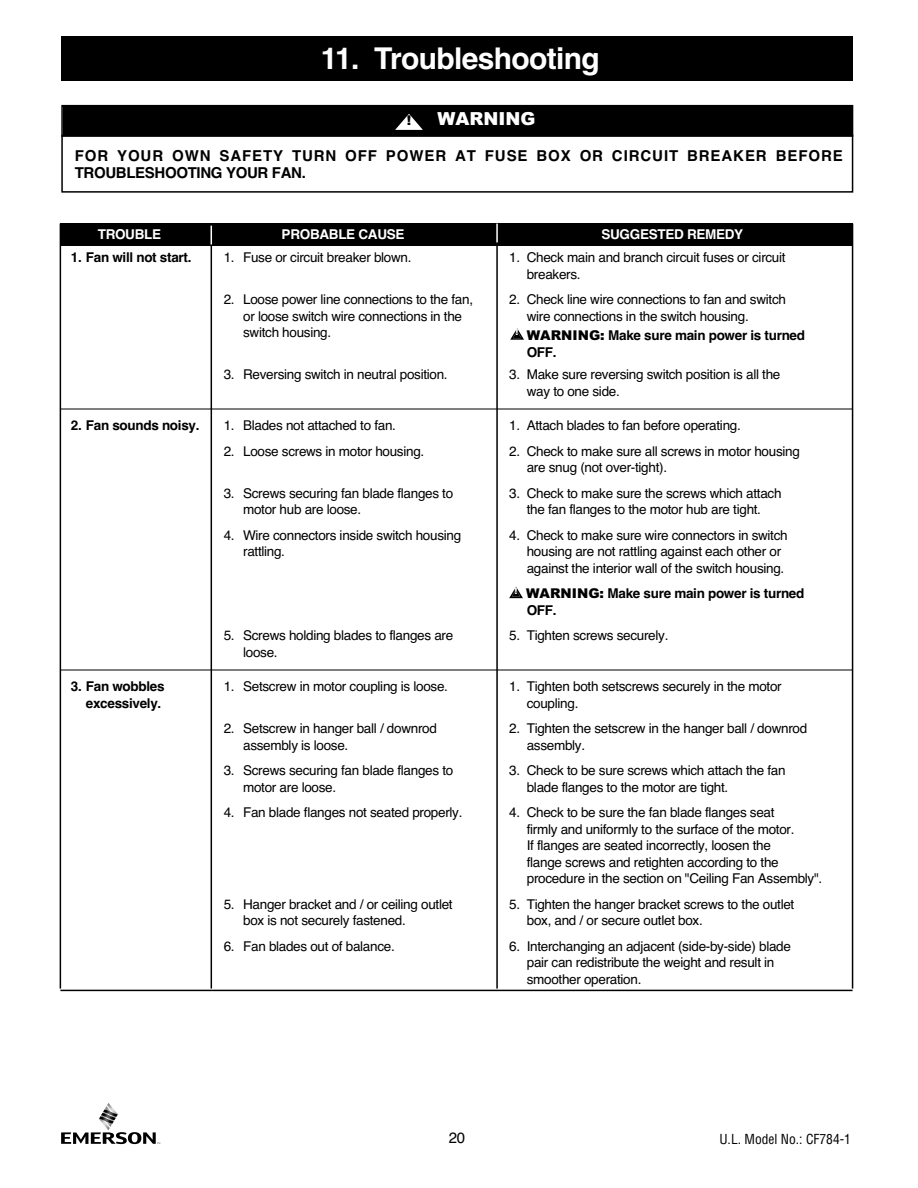
<style>
.page{position:relative;width:918px;height:1188px;background:#fff}
.page>*{position:absolute;margin:0;border:0;box-sizing:border-box;transform-origin:0 0}
.t1{font:700 30px "Helvetica";letter-spacing:-.02em;color:#fff}
.t2{font:900 18px "Arial";color:#fff}
.t3{font:700 15px/16.5px "Helvetica";letter-spacing:.06em;color:#000}
.t4{font:15px "Helvetica";color:#000}
.t5{font:13.5px/16.5px "Helvetica";letter-spacing:-.02em;color:#000}
.t6{font:700 13.5px/16.5px "Helvetica";letter-spacing:-.02em;color:#000}
.t7{font:700 13.5px "Helvetica";letter-spacing:-.02em;color:#fff}
.t8{font:condensed 13.5px "Helvetica";color:#000}
.t9{font:900 13.5px "Arial";color:#000}
.t10{font:900 9px "Arial";color:#fff}
.s1{font-family:"Arial";font-weight:900}
</style>
<div class="page">
<div style="left:61px;top:36px;width:792px;height:45px;background:#000"></div>
<img style="left:108px;top:1103px;width:6px;height:6px">
<img style="left:103px;top:1124px;width:7px;height:7px">
<svg style="left:99px;top:1109px;width:19px;height:15px"></svg>
<svg style="left:61px;top:1132px;width:99px;height:12px"></svg>
<div style="left:60px;top:223px;width:793px;height:23px;background:#000"></div>
<hr style="left:211px;top:224px;width:1px;height:765px;background:#000">
<hr style="left:852px;top:224px;width:1px;height:765px;background:#000">
<hr style="left:496px;top:223px;width:2px;height:766px;background:#000">
<svg style="left:510px;top:328px;width:14px;height:12px"></svg>
<hr style="left:60px;top:224px;width:1px;height:765px;background:#000">
<svg style="left:211px;top:226px;width:1px;height:19px"></svg>
<svg style="left:496px;top:224px;width:2px;height:18px"></svg>
<hr style="left:60px;top:409px;width:793px;height:1px;background:#000">
<hr style="left:60px;top:670px;width:793px;height:1px;background:#000">
<hr style="left:60px;top:990px;width:793px;height:1px;background:#000">
<svg style="left:509px;top:587px;width:14px;height:11px"></svg>
<div style="left:61px;top:135px;width:792px;height:58px;border:2px solid #000"></div>
<div style="left:63px;top:106px;width:789px;height:29px;background:#000"></div>
<div style="left:61px;top:105px;width:792px;height:32px;border:2px solid #000"></div>
<svg style="left:395px;top:114px;width:28px;height:16px"></svg>
<h1 class="t1" style="left:321px;top:41px;width:281px">11. Troubleshooting</h1>
<p class="t9" style="left:407px;top:113px;width:6px">!</p>
<h2 class="t2" style="left:437px;top:109px;width:99px">WARNING</h2>
<p class="t3" style="left:75px;top:148px;width:769px">FOR YOUR OWN SAFETY TURN OFF POWER AT FUSE BOX OR CIRCUIT BREAKER BEFORE<br>TROUBLESHOOTING YOUR FAN.</p>
<p class="t7" style="left:98px;top:227px;width:65px">TROUBLE</p>
<p class="t7" style="left:282px;top:227px;width:124px">PROBABLE CAUSE</p>
<p class="t7" style="left:601px;top:227px;width:143px">SUGGESTED REMEDY</p>
<p class="t6" style="left:71px;top:249px;width:122px">1. Fan will not start.</p>
<p class="t5" style="left:224px;top:249px;width:189px">1. Fuse or circuit breaker blown.</p>
<p class="t5" style="left:527px;top:249px;width:260px;text-indent:-18px">1. Check main and branch circuit fuses or circuit breakers.</p>
<p class="t5" style="left:224px;top:291px;width:251px">2. Loose power line connections to the fan,</p>
<p class="t5" style="left:509px;top:291px;width:278px">2. Check line wire connections to fan and switch</p>
<p class="t5" style="left:243px;top:308px;width:220px">or loose switch wire connections in the</p>
<p class="t5" style="left:527px;top:308px;width:223px">wire connections in the switch housing.</p>
<p class="t5" style="left:243px;top:324px;width:90px">switch housing.</p>
<p class="t6" style="left:527px;top:327px;width:280px"><span class="s1">WARNING:</span> Make sure main power is turned<br>OFF.</p>
<p class="t5" style="left:224px;top:366px;width:226px">3. Reversing switch in neutral position.</p>
<p class="t5" style="left:527px;top:366px;width:255px;text-indent:-18px">3. Make sure reversing switch position is all the way to one side.</p>
<p class="t6" style="left:71px;top:417px;width:130px">2. Fan sounds noisy.</p>
<p class="t5" style="left:224px;top:417px;width:174px">1. Blades not attached to fan.</p>
<p class="t5" style="left:509px;top:417px;width:233px">1. Attach blades to fan before operating.</p>
<p class="t5" style="left:224px;top:443px;width:202px">2. Loose screws in motor housing.</p>
<p class="t5" style="left:527px;top:443px;width:275px;text-indent:-18px">2. Check to make sure all screws in motor housing are snug (not over-tight).</p>
<p class="t5" style="left:224px;top:485px;width:231px">3. Screws securing fan blade flanges to</p>
<p class="t5" style="left:509px;top:485px;width:274px">3. Check to make sure the screws which attach</p>
<p class="t5" style="left:243px;top:501px;width:120px">motor hub are loose.</p>
<p class="t5" style="left:527px;top:501px;width:236px">the fan flanges to the motor hub are tight.</p>
<p class="t5" style="left:224px;top:527px;width:239px">4. Wire connectors inside switch housing</p>
<p class="t5" style="left:509px;top:527px;width:280px">4. Check to make sure wire connectors in switch</p>
<p class="t5" style="left:243px;top:543px;width:43px">rattling.</p>
<p class="t5" style="left:527px;top:543px;width:259px">housing are not rattling against each other or against the interior wall of the switch housing.</p>
<p class="t6" style="left:526px;top:585px;width:280px"><span class="s1">WARNING:</span> Make sure main power is turned<br>OFF.</p>
<p class="t5" style="left:224px;top:627px;width:231px">5. Screws holding blades to flanges are</p>
<p class="t5" style="left:509px;top:627px;width:161px">5. Tighten screws securely.</p>
<p class="t5" style="left:243px;top:644px;width:36px">loose.</p>
<p class="t6" style="left:71px;top:678px;width:95px">3. Fan wobbles</p>
<p class="t5" style="left:224px;top:678px;width:226px">1. Setscrew in motor coupling is loose.</p>
<p class="t5" style="left:509px;top:678px;width:274px">1. Tighten both setscrews securely in the motor</p>
<p class="t6" style="left:86px;top:695px;width:77px">excessively.</p>
<p class="t5" style="left:527px;top:695px;width:53px">coupling.</p>
<p class="t5" style="left:224px;top:720px;width:215px">2. Setscrew in hanger ball / downrod</p>
<p class="t5" style="left:509px;top:720px;width:300px">2. Tighten the setscrew in the hanger ball / downrod</p>
<p class="t5" style="left:243px;top:737px;width:107px">assembly is loose.</p>
<p class="t5" style="left:527px;top:737px;width:60px">assembly.</p>
<p class="t5" style="left:224px;top:762px;width:231px">3. Screws securing fan blade flanges to</p>
<p class="t5" style="left:509px;top:762px;width:278px">3. Check to be sure screws which attach the fan</p>
<p class="t5" style="left:243px;top:779px;width:95px">motor are loose.</p>
<p class="t5" style="left:527px;top:779px;width:203px">blade flanges to the motor are tight.</p>
<p class="t5" style="left:224px;top:804px;width:240px">4. Fan blade flanges not seated properly.</p>
<p class="t5" style="left:527px;top:804px;width:297px;text-indent:-18px">4. Check to be sure the fan blade flanges seat<br>firmly and uniformly to the surface of the motor.<br>If flanges are seated incorrectly, loosen the<br>flange screws and retighten according to the procedure in the section on "Ceiling Fan Assembly".</p>
<p class="t5" style="left:224px;top:896px;width:230px">5. Hanger bracket and / or ceiling outlet</p>
<p class="t5" style="left:509px;top:896px;width:287px">5. Tighten the hanger bracket screws to the outlet</p>
<p class="t5" style="left:243px;top:912px;width:164px">box is not securely fastened.</p>
<p class="t5" style="left:527px;top:912px;width:178px">box, and / or secure outlet box.</p>
<p class="t5" style="left:224px;top:938px;width:173px">6. Fan blades out of balance.</p>
<p class="t5" style="left:527px;top:938px;width:266px;text-indent:-18px">6. Interchanging an adjacent (side-by-side) blade pair can redistribute the weight and result in smoother operation.</p>
<p class="t10" style="left:516px;top:327px;width:4px">!</p>
<p class="t10" style="left:514px;top:585px;width:4px">!</p>
<p class="t4" style="left:449px;top:1130px;width:18px">20</p>
<p class="t8" style="left:719px;top:1132px;width:133px">U.L. Model No.: CF784-1</p>
</div>
